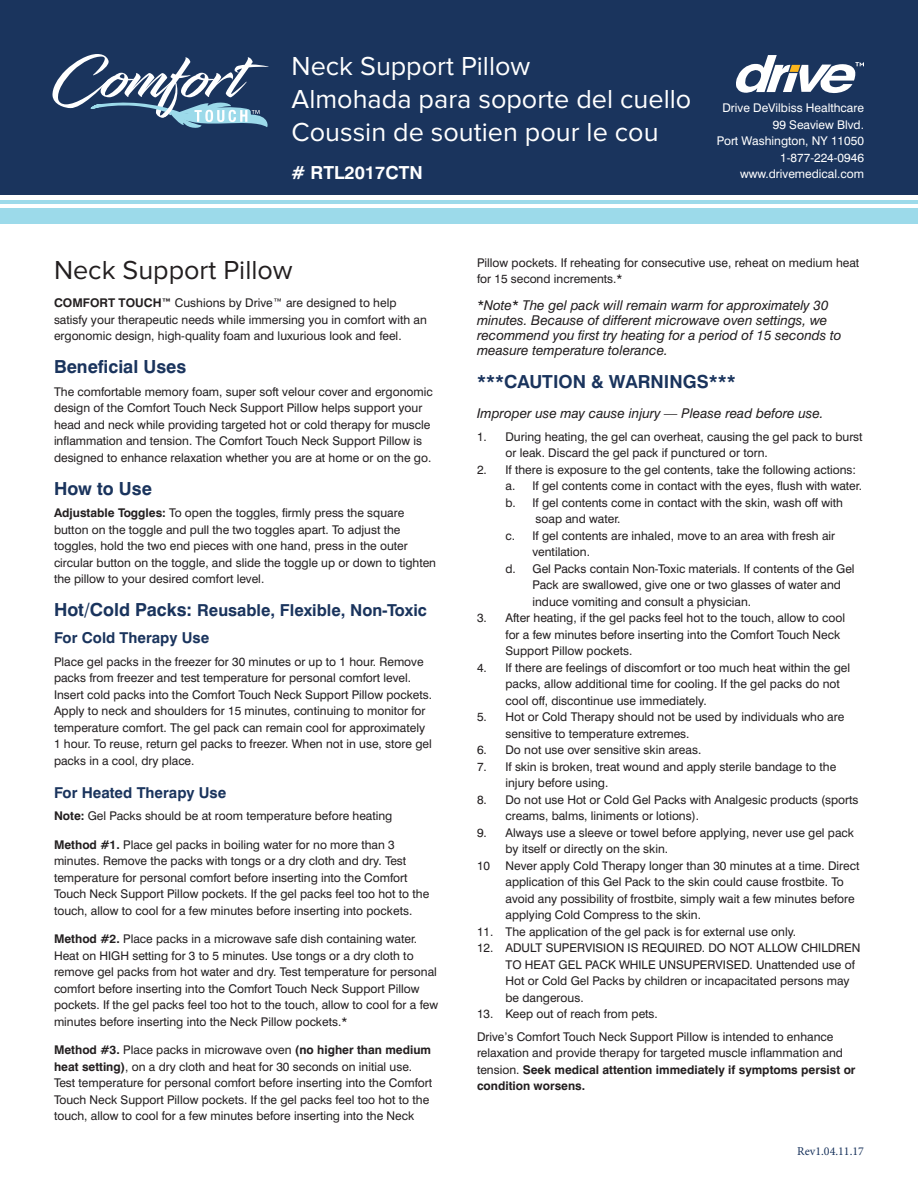
<style>
.page{position:relative;width:918px;height:1188px;background:#fff}
.page>*{position:absolute;margin:0;border:0;box-sizing:border-box;transform-origin:0 0}
.t1{font:27px/33px "Proxima Nova";color:#fff}
.t2{font:27px "Proxima Nova";color:#231f20}
.t3{font:700 18px "Swiss 721 BT";color:#1a345d}
.t4{font:700 18px "Swiss 721 BT";color:#fff}
.t5{font:700 16.5px "Swiss 721 BT";color:#1a345d}
.t6{font:700 15px "Swiss 721 BT";color:#1a345d}
.t7{font:italic 13.5px/15px "Swiss 721 BT";color:#231f20}
.t8{font:12px/16.5px "Swiss 721 BT";color:#231f20}
.t9{font:12px/16.5px "Swiss 721 BT";color:#fff;text-align:right}
.t10{font:12px "Minion Pro";color:#1a345d}
.s1{font-weight:700}
.s2{font-size:18px}
</style>
<div class="page">
<div style="left:0;top:0;width:918px;height:194px;background:#1a345d"></div>
<svg style="left:52px;top:54px;width:217px;height:74px"></svg>
<hr style="left:0;top:200px;width:918px;height:4px;background:#9cdaea">
<div style="left:0;top:208px;width:918px;height:16px;background:#9cdaea"></div>
<svg style="left:736px;top:55px;width:128px;height:38px"></svg>
<h1 class="t1" style="left:292px;top:51px;width:401px">Neck Support Pillow<br>Almohada para soporte del cuello<br>Coussin de soutien pour le cou</h1>
<h2 class="t4" style="left:292px;top:162px;width:133px"># RTL2017CTN</h2>
<p class="t9" style="left:717px;top:100px;width:149px">Drive DeVilbiss Healthcare<br>99 Seaview Blvd.<br>Port Washington, NY 11050<br>1-877-224-0946 www.drivemedical.com</p>
<h1 class="t2" style="left:54px;top:257px;width:240px">Neck Support Pillow</h1>
<p class="t8" style="left:54px;top:295px;width:374px"><span class="s1">COMFORT TOUCH™</span> Cushions by Drive™ are designed to help satisfy your therapeutic needs while immersing you in comfort with an ergonomic design, high-quality foam and luxurious look and feel.</p>
<h2 class="t3" style="left:54px;top:356px;width:134px">Beneficial Uses</h2>
<p class="t8" style="left:54px;top:383px;width:380px">The comfortable memory foam, super soft velour cover and ergonomic design of the Comfort Touch Neck Support Pillow helps support your head and neck while providing targeted hot or cold therapy for muscle inflammation and tension. The Comfort Touch Neck Support Pillow is designed to enhance relaxation whether you are at home or on the go.</p>
<h2 class="t3" style="left:54px;top:477px;width:99px">How to Use</h2>
<p class="t8" style="left:54px;top:505px;width:384px"><span class="s1">Adjustable Toggles:</span> To open the toggles, firmly press the square button on the toggle and pull the two toggles apart. To adjust the toggles, hold the two end pieces with one hand, press in the outer circular button on the toggle, and slide the toggle up or down to tighten the pillow to your desired comfort level.</p>
<h3 class="t5" style="left:54px;top:600px;width:375px"><span class="s2">Hot/Cold Packs:</span> Reusable, Flexible, Non-Toxic</h3>
<p class="t6" style="left:54px;top:629px;width:157px">For Cold Therapy Use</p>
<p class="t8" style="left:54px;top:653px;width:380px">Place gel packs in the freezer for 30 minutes or up to 1 hour. Remove packs from freezer and test temperature for personal comfort level.<br>Insert cold packs into the Comfort Touch Neck Support Pillow pockets.<br>Apply to neck and shoulders for 15 minutes, continuing to monitor for temperature comfort. The gel pack can remain cool for approximately 1 hour. To reuse, return gel packs to freezer. When not in use, store gel packs in a cool, dry place.</p>
<p class="t6" style="left:54px;top:783px;width:174px">For Heated Therapy Use</p>
<p class="t8" style="left:54px;top:808px;width:340px"><span class="s1">Note:</span> Gel Packs should be at room temperature before heating</p>
<p class="t8" style="left:54px;top:836px;width:377px"><span class="s1">Method #1.</span> Place gel packs in boiling water for no more than 3 minutes. Remove the packs with tongs or a dry cloth and dry. Test temperature for personal comfort before inserting into the Comfort Touch Neck Support Pillow pockets. If the gel packs feel too hot to the touch, allow to cool for a few minutes before inserting into pockets.</p>
<p class="t8" style="left:54px;top:931px;width:386px"><span class="s1">Method #2.</span> Place packs in a microwave safe dish containing water.<br>Heat on HIGH setting for 3 to 5 minutes. Use tongs or a dry cloth to remove gel packs from hot water and dry. Test temperature for personal comfort before inserting into the Comfort Touch Neck Support Pillow pockets. If the gel packs feel too hot to the touch, allow to cool for a few minutes before inserting into the Neck Pillow pockets.*</p>
<p class="t8" style="left:54px;top:1042px;width:380px"><span class="s1">Method #3.</span> Place packs in microwave oven <span class="s1">(no higher than medium heat setting)</span>, on a dry cloth and heat for 30 seconds on initial use.<br>Test temperature for personal comfort before inserting into the Comfort Touch Neck Support Pillow pockets. If the gel packs feel too hot to the touch, allow to cool for a few minutes before inserting into the Neck</p>
<p class="t8" style="left:477px;top:254px;width:384px">Pillow pockets. If reheating for consecutive use, reheat on medium heat for 15 second increments.*</p>
<p class="t7" style="left:477px;top:298px;width:366px">*Note* The gel pack will remain warm for approximately 30 minutes. Because of different microwave oven settings, we recommend you first try heating for a period of 15 seconds to measure temperature tolerance.</p>
<h2 class="t3" style="left:477px;top:371px;width:260px">***CAUTION &amp; WARNINGS***</h2>
<p class="t7" style="left:477px;top:406px;width:348px">Improper use may cause injury — Please read before use.</p>
<p class="t8" style="left:506px;top:428px;width:359px;text-indent:-28px">1. During heating, the gel can overheat, causing the gel pack to burst or leak. Discard the gel pack if punctured or torn.</p>
<p class="t8" style="left:477px;top:461px;width:381px">2. If there is exposure to the gel contents, take the following actions:</p>
<p class="t8" style="left:506px;top:477px;width:358px">a. If gel contents come in contact with the eyes, flush with water.</p>
<p class="t8" style="left:506px;top:494px;width:339px">b. If gel contents come in contact with the skin, wash off with</p>
<p class="t8" style="left:536px;top:510px;width:86px">soap and water.</p>
<p class="t8" style="left:506px;top:527px;width:331px">c. If gel contents are inhaled, move to an area with fresh air</p>
<p class="t8" style="left:532px;top:543px;width:59px">ventilation.</p>
<p class="t8" style="left:506px;top:560px;width:351px">d. Gel Packs contain Non-Toxic materials. If contents of the Gel</p>
<p class="t8" style="left:532px;top:576px;width:310px">Pack are swallowed, give one or two glasses of water and</p>
<p class="t8" style="left:532px;top:593px;width:220px">induce vomiting and consult a physician.</p>
<p class="t8" style="left:506px;top:609px;width:341px;text-indent:-28px">3. After heating, if the gel packs feel hot to the touch, allow to cool for a few minutes before inserting into the Comfort Touch Neck<br>Support Pillow pockets.</p>
<p class="t8" style="left:506px;top:659px;width:346px;text-indent:-28px">4. If there are feelings of discomfort or too much heat within the gel packs, allow additional time for cooling. If the gel packs do not cool off, discontinue use immediately.</p>
<p class="t8" style="left:506px;top:708px;width:340px;text-indent:-28px">5. Hot or Cold Therapy should not be used by individuals who are sensitive to temperature extremes.</p>
<p class="t8" style="left:477px;top:741px;width:226px">6. Do not use over sensitive skin areas.</p>
<p class="t8" style="left:506px;top:758px;width:332px;text-indent:-28px">7. If skin is broken, treat wound and apply sterile bandage to the injury before using.</p>
<p class="t8" style="left:506px;top:791px;width:355px;text-indent:-28px">8. Do not use Hot or Cold Gel Packs with Analgesic products (sports creams, balms, liniments or lotions).</p>
<p class="t8" style="left:477px;top:824px;width:379px">9. Always use a sleeve or towel before applying, never use gel pack</p>
<p class="t8" style="left:506px;top:840px;width:164px">by itself or directly on the skin.</p>
<p class="t8" style="left:477px;top:857px;width:15px">10</p>
<p class="t8" style="left:506px;top:857px;width:355px">Never apply Cold Therapy longer than 30 minutes at a time. Direct application of this Gel Pack to the skin could cause frostbite. To avoid any possibility of frostbite, simply wait a few minutes before applying Cold Compress to the skin.</p>
<p class="t8" style="left:477px;top:923px;width:321px">11. The application of the gel pack is for external use only.</p>
<p class="t8" style="left:506px;top:939px;width:357px;text-indent:-28px">12. ADULT SUPERVISION IS REQUIRED. DO NOT ALLOW CHILDREN TO HEAT GEL PACK WHILE UNSUPERVISED. Unattended use of Hot or Cold Gel Packs by children or incapacitated persons may be dangerous.</p>
<p class="t8" style="left:477px;top:1002px;width:358px;line-height:22.5px">13. Keep out of reach from pets.<br>Drive’s Comfort Touch Neck Support Pillow is intended to enhance</p>
<p class="t8" style="left:477px;top:1044px;width:380px">relaxation and provide therapy for targeted muscle inflammation and tension. <span class="s1">Seek medical attention immediately if symptoms persist or condition worsens.</span></p>
<p class="t10" style="left:797px;top:1143px;width:68px">Rev1.04.11.17</p>
</div>
